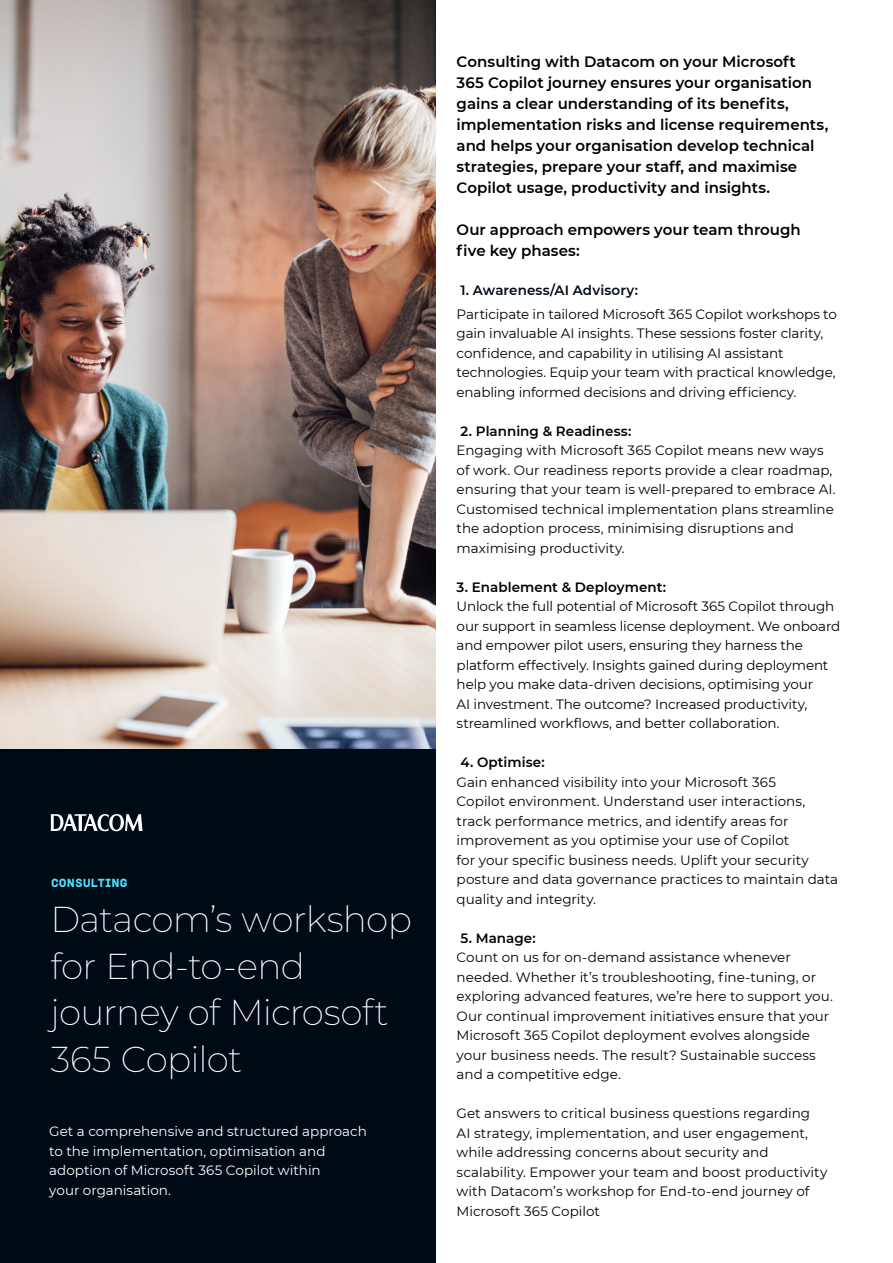
<style>
.page{position:relative;width:893px;height:1263px;background:#fff}
.page>*{position:absolute;margin:0;border:0;box-sizing:border-box;transform-origin:0 0}
.t1{font:200 36px/46.5px "Montserrat";letter-spacing:-.02em;color:#fff}
.t2{font:600 15px/21px "Montserrat";color:#000}
.t3{font:13.5px/19.5px "Montserrat";letter-spacing:-.005em;color:#000}
.t4{font:13.5px/19.5px "Montserrat";color:#fff}
.t5{font:600 13.5px "Montserrat";letter-spacing:.005em;color:#000}
.t6{font:600 13.5px "Montserrat";letter-spacing:.01em;color:#000a14}
.t7{font:12px "Institut";letter-spacing:.015em;color:#4adeff}
</style>
<div class="page">
<div style="left:0;top:749px;width:436px;height:514px;background:#000a14"></div>
<img style="left:0;top:0;width:436px;height:749px">
<svg style="left:51px;top:814px;width:92px;height:17px"></svg>
<p class="t7" style="left:51px;top:876px;width:78px">CONSULTING</p>
<h1 class="t1" style="left:51px;top:895px;width:363px">Datacom’s workshop for End-to-end journey of Microsoft<br>365 Copilot</h1>
<p class="t4" style="left:49px;top:1121px;width:319px">Get a comprehensive and structured approach to the implementation, optimisation and adoption of Microsoft 365 Copilot within<br>your organisation.</p>
<p class="t2" style="left:457px;top:50px;width:373px">Consulting with Datacom on your Microsoft<br>365 Copilot journey ensures your organisation gains a clear understanding of its benefits, implementation risks and license requirements, and helps your organisation develop technical strategies, prepare your staff, and maximise Copilot usage, productivity and insights.</p>
<p class="t2" style="left:457px;top:218px;width:346px">Our approach empowers your team through five key phases:</p>
<p class="t6" style="left:460px;top:281px;width:179px">1. Awareness/AI Advisory:</p>
<p class="t3" style="left:457px;top:304px;width:382px">Participate in tailored Microsoft 365 Copilot workshops to gain invaluable AI insights. These sessions foster clarity, confidence, and capability in utilising AI assistant technologies. Equip your team with practical knowledge, enabling informed decisions and driving efficiency.</p>
<p class="t5" style="left:460px;top:421px;width:173px">2. Planning &amp; Readiness:</p>
<p class="t3" style="left:457px;top:440px;width:381px">Engaging with Microsoft 365 Copilot means new ways of work. Our readiness reports provide a clear roadmap, ensuring that your team is well-prepared to embrace AI.<br>Customised technical implementation plans streamline the adoption process, minimising disruptions and maximising productivity.</p>
<p class="t5" style="left:457px;top:577px;width:211px">3. Enablement &amp; Deployment:</p>
<p class="t3" style="left:457px;top:596px;width:385px">Unlock the full potential of Microsoft 365 Copilot through our support in seamless license deployment. We onboard and empower pilot users, ensuring they harness the platform effectively. Insights gained during deployment help you make data-driven decisions, optimising your<br>AI investment. The outcome? Increased productivity, streamlined workflows, and better collaboration.</p>
<p class="t5" style="left:460px;top:753px;width:86px">4. Optimise:</p>
<p class="t3" style="left:457px;top:772px;width:383px">Gain enhanced visibility into your Microsoft 365<br>Copilot environment. Understand user interactions, track performance metrics, and identify areas for improvement as you optimise your use of Copilot<br>for your specific business needs. Uplift your security posture and data governance practices to maintain data quality and integrity.</p>
<p class="t5" style="left:460px;top:928px;width:77px">5. Manage:</p>
<p class="t3" style="left:457px;top:947px;width:378px">Count on us for on-demand assistance whenever needed. Whether it’s troubleshooting, fine-tuning, or exploring advanced features, we’re here to support you.<br>Our continual improvement initiatives ensure that your Microsoft 365 Copilot deployment evolves alongside your business needs. The result? Sustainable success and a competitive edge.</p>
<p class="t3" style="left:457px;top:1103px;width:372px">Get answers to critical business questions regarding AI strategy, implementation, and user engagement, while addressing concerns about security and scalability. Empower your team and boost productivity with Datacom’s workshop for End-to-end journey of Microsoft 365 Copilot</p>
</div>
